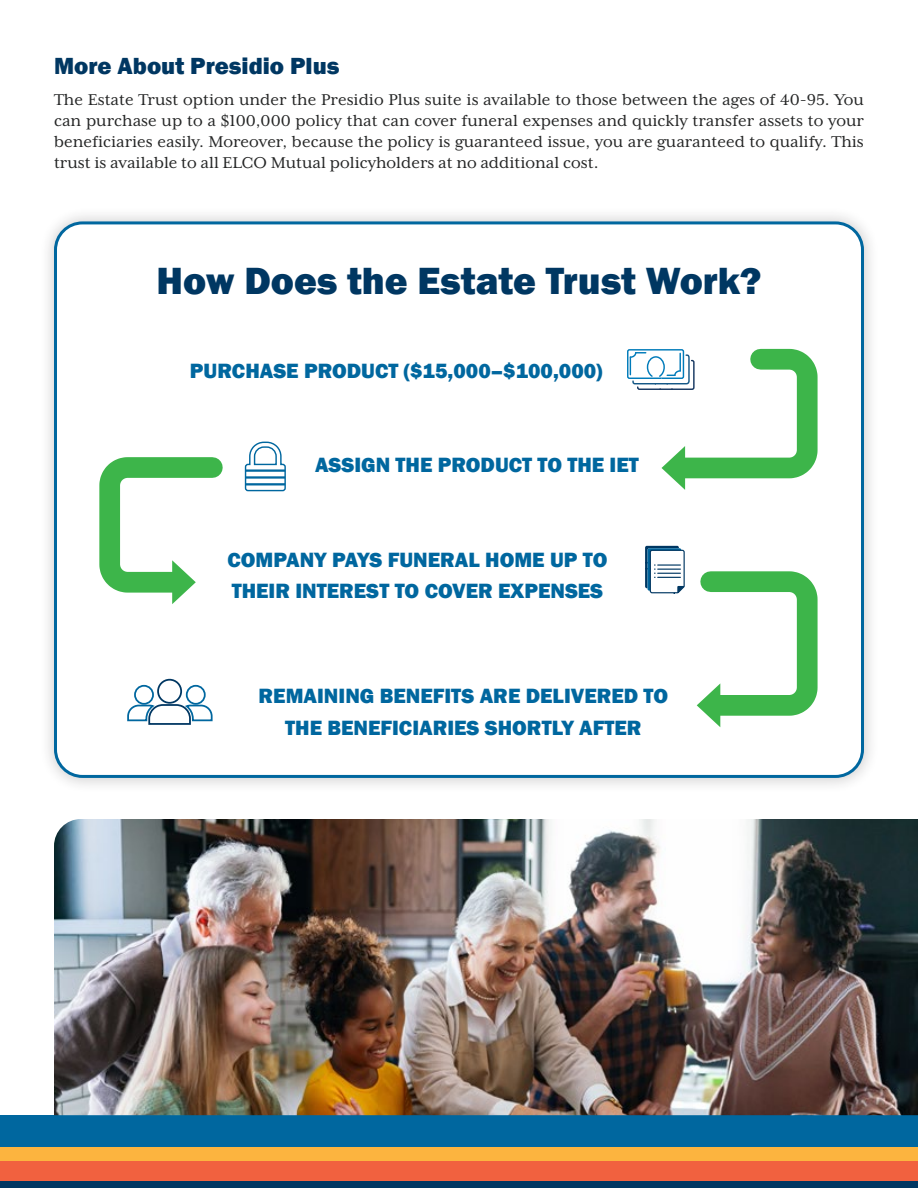
<style>
.page{position:relative;width:918px;height:1188px;background:#fff}
.page>*{position:absolute;margin:0;border:0;box-sizing:border-box;transform-origin:0 0}
.t1{font:800 39px "Franklin Gothic";color:#003762}
.t2{font:800 24px "Franklin Gothic";color:#003762}
.t3{font:800 21.3px/31.5px "Franklin Gothic";color:#00679f}
.t4{font:18px/21px "Mrs Eaves XL Serif OT";color:#252626;text-align:justify}
</style>
<div class="page">
<div style="left:0;top:1174px;width:918px;height:14px;background:#003762"></div>
<div style="left:0;top:1160px;width:918px;height:21px;background:#f1613f"></div>
<div style="left:0;top:1144px;width:918px;height:16px;background:#fcb43f"></div>
<div style="left:0;top:1115px;width:918px;height:32px;background:#00679f"></div>
<div style="left:39px;top:206px;width:840px;height:587px;background:#231f20;opacity:.25"></div>
<div style="left:56px;top:223px;width:806px;height:553px;background:#fff;border-radius:27px"></div>
<div style="left:54px;top:221px;width:810px;height:557px;border:3px solid #00679f;border-radius:27px"></div>
<div style="left:627px;top:349px;width:57px;height:30px;border:1px solid #007bba;border-radius:2px"></div>
<svg style="left:245px;top:441px;width:41px;height:50px"></svg>
<hr style="left:246px;top:469px;width:39px;height:3px;background:#00679f">
<hr style="left:246px;top:476px;width:39px;height:3px;background:#00679f">
<hr style="left:246px;top:483px;width:39px;height:2px;background:#00679f">
<svg style="left:99px;top:457px;width:124px;height:147px"></svg>
<svg style="left:629px;top:348px;width:189px;height:142px"></svg>
<svg style="left:645px;top:546px;width:173px;height:181px"></svg>
<div style="left:134px;top:685px;width:20px;height:20px;border:2px solid #00679f;border-radius:50%"></div>
<div style="left:186px;top:685px;width:20px;height:20px;border:2px solid #00679f;border-radius:50%"></div>
<svg style="left:127px;top:703px;width:86px;height:22px"></svg>
<div style="left:157px;top:679px;width:25px;height:25px;border:2px solid #003762;border-radius:50%"></div>
<img style="left:54px;top:819px;width:864px;height:296px">
<h2 class="t2" style="left:54px;top:50px;width:287px">More About Presidio Plus</h2>
<p class="t4" style="left:54px;top:89px;width:812px">The Estate Trust option under the Presidio Plus suite is available to those between the ages of 40-95. You can purchase up to a $100,000 policy that can cover funeral expenses and quickly transfer assets to your beneficiaries easily. Moreover, because the policy is guaranteed issue, you are guaranteed to qualify. This trust is available to all ELCO Mutual policyholders at no additional cost.</p>
<h1 class="t1" style="left:157px;top:256px;width:606px">How Does the Estate Trust Work?</h1>
<p class="t3" style="left:190px;top:355px;width:414px">PURCHASE PRODUCT ($15,000–$100,000)</p>
<p class="t3" style="left:315px;top:450px;width:325px">ASSIGN THE PRODUCT TO THE IET</p>
<p class="t3" style="left:227px;top:544px;width:382px">COMPANY PAYS FUNERAL HOME UP TO<br>THEIR INTEREST TO COVER EXPENSES</p>
<p class="t3" style="left:259px;top:681px;width:411px;text-align:center">REMAINING BENEFITS ARE DELIVERED TO<br>THE BENEFICIARIES SHORTLY AFTER</p>
</div>
